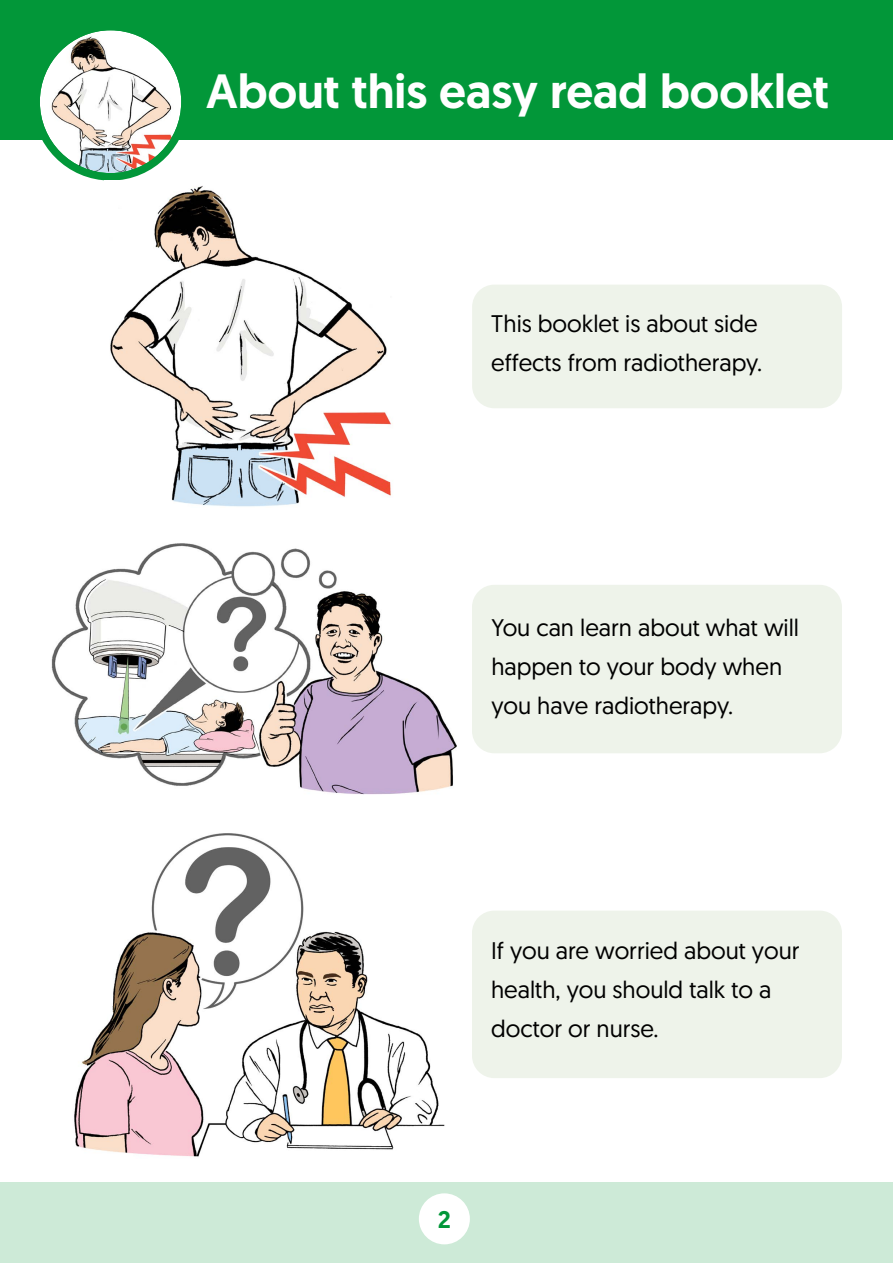
<style>
.page{position:relative;width:893px;height:1263px;background:#fff}
.page>*{position:absolute;margin:0;border:0;box-sizing:border-box;transform-origin:0 0}
.t1{font:500 48px "Geomanist";color:#fff}
.t2{font:24px/39px "Geomanist";color:#000}
.t3{font:500 24px "Geomanist";color:#029739}
</style>
<div class="page">
<div style="left:0;top:0;width:893px;height:140px;background:#029739"></div>
<svg style="left:41px;top:32px;width:139px;height:140px"></svg>
<div style="left:32px;top:23px;width:157px;height:158px;border:8px solid #029739;border-radius:50%"></div>
<div style="left:472px;top:285px;width:370px;height:123px;background:#eef3ea;border-radius:22px"></div>
<div style="left:472px;top:585px;width:370px;height:168px;background:#eef3ea;border-radius:22px"></div>
<div style="left:472px;top:911px;width:370px;height:167px;background:#eef3ea;border-radius:22px"></div>
<img style="left:74px;top:833px;width:371px;height:324px">
<img style="left:51px;top:543px;width:406px;height:252px">
<img style="left:110px;top:185px;width:283px;height:322px">
<div style="left:0;top:1182px;width:893px;height:81px;background:#cdead7"></div>
<div style="left:419px;top:1193px;width:51px;height:51px;background:#fff;border-radius:50%"></div>
<p class="t1" style="left:206px;top:60px;width:624px">About this easy read booklet</p>
<p class="t2" style="left:491px;top:303px;width:273px">This booklet is about side effects from radiotherapy.</p>
<p class="t2" style="left:491px;top:607px;width:309px">You can learn about what will happen to your body when you have radiotherapy.</p>
<p class="t2" style="left:491px;top:930px;width:310px">If you are worried about your health, you should talk to a doctor or nurse.</p>
<p class="t3" style="left:438px;top:1203px;width:14px">2</p>
</div>
